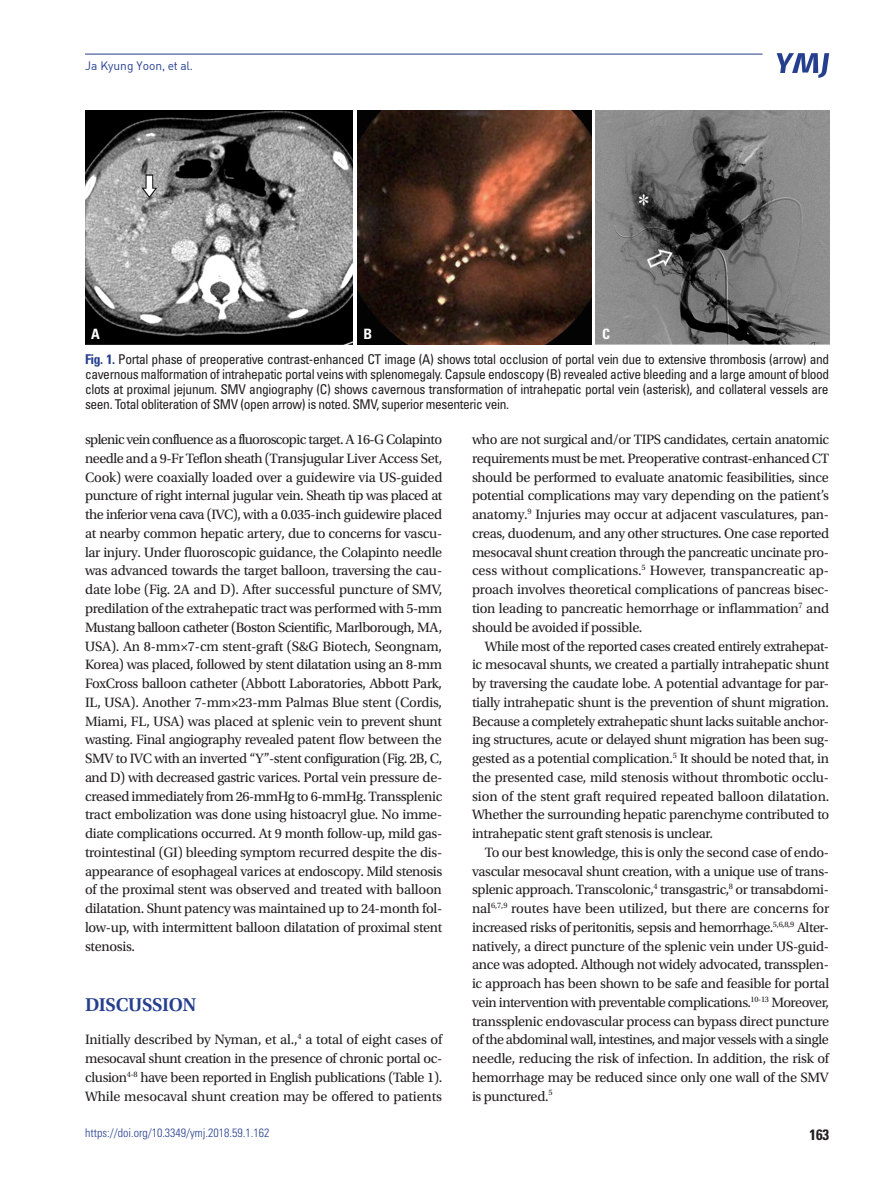
<style>
.page{position:relative;width:893px;height:1191px;background:#fff}
.page>*{position:absolute;margin:0;border:0;box-sizing:border-box;transform-origin:0 0}
.큰제목{font:600 19.5px "Utopia Std";letter-spacing:-.02em;color:#253f8e}
.t1{font:700 condensed 15px "Univers LT Std";color:#231f20}
.본문1{font:14.25px/18.8px "Utopia Std";letter-spacing:-.02em;color:#231f20;text-align:justify}
.본문{font:14.25px/18.8px "Utopia Std";letter-spacing:-.02em;color:#231f20;text-align:justify}
.t2{font:700 condensed 14.25px "Univers LT Std";color:#fff}
.사진설명{font:condensed 13.5px/15px "Univers LT Std";letter-spacing:-.03em;color:#231f20;text-align:justify}
.t3{font:300 condensed 12px "Univers LT Std";color:#253f8e}
.t4{font:12px "Dinreg";color:#253f8e}
.s1{font-weight:700;color:#253f8e}
</style>
<div class="page">
<svg style="left:777px;top:53px;width:52px;height:25px"></svg>
<hr style="left:85px;top:54px;width:678px;height:1px;background:#253f8e">
<img style="left:595px;top:111px;width:234px;height:233px">
<img style="left:357px;top:111px;width:234px;height:233px">
<img style="left:85px;top:111px;width:268px;height:233px">
<p class="t4" style="left:85px;top:58px;width:110px">Ja Kyung Yoon, et al.</p>
<p class="t2" style="left:91px;top:325px;width:10px">A</p>
<p class="t2" style="left:363px;top:325px;width:10px">B</p>
<p class="t2" style="left:602px;top:325px;width:9px">C</p>
<p class="사진설명" style="left:85px;top:351px;width:746px"><span class="s1">Fig. 1.</span> Portal phase of preoperative contrast-enhanced CT image (A) shows total occlusion of portal vein due to extensive thrombosis (arrow) and cavernous malformation of intrahepatic portal veins with splenomegaly. Capsule endoscopy (B) revealed active bleeding and a large amount of blood clots at proximal jejunum. SMV angiography (C) shows cavernous transformation of intrahepatic portal vein (asterisk), and collateral vessels are seen. Total obliteration of SMV (open arrow) is noted. SMV, superior mesenteric vein.</p>
<p class="본문1" style="left:85px;top:430px;width:359px">splenic vein confluence as a fluoroscopic target. A 16-G Colapinto needle and a 9-Fr Teflon sheath (Transjugular Liver Access Set, Cook) were coaxially loaded over a guidewire via US-guided puncture of right internal jugular vein. Sheath tip was placed at the inferior vena cava (IVC), with a 0.035-inch guidewire placed at nearby common hepatic artery, due to concerns for vascu&shy;lar injury. Under fluoroscopic guidance, the Colapinto needle was advanced towards the target balloon, traversing the cau&shy;date lobe (Fig. 2A and D). After successful puncture of SMV, predilation of the extrahepatic tract was performed with 5-mm Mustang balloon catheter (Boston Scientific, Marlborough, MA, USA). An 8-mm×7-cm stent-graft (S&amp;G Biotech, Seongnam, Korea) was placed, followed by stent dilatation using an 8-mm FoxCross balloon catheter (Abbott Laboratories, Abbott Park, IL, USA). Another 7-mm×23-mm Palmas Blue stent (Cordis, Miami, FL, USA) was placed at splenic vein to prevent shunt wasting. Final angiography revealed patent flow between the SMV to IVC with an inverted “Y”-stent configuration (Fig. 2B, C, and D) with decreased gastric varices. Portal vein pressure de&shy;creased immediately from 26-mmHg to 6-mmHg. Transsplenic tract embolization was done using histoacryl glue. No imme&shy;diate complications occurred. At 9 month follow-up, mild gas&shy;trointestinal (GI) bleeding symptom recurred despite the dis&shy;appearance of esophageal varices at endoscopy. Mild stenosis of the proximal stent was observed and treated with balloon dilatation. Shunt patency was maintained up to 24-month fol&shy;low-up, with intermittent balloon dilatation of proximal stent stenosis.</p>
<p class="큰제목" style="left:85px;top:994px;width:113px">DISCUSSION</p>
<p class="본문1" style="left:85px;top:1030px;width:359px">Initially described by Nyman, et al.,<sup>4</sup> a total of eight cases of mesocaval shunt creation in the presence of chronic portal oc&shy;clusion<sup>4-8</sup> have been reported in English publications (Table 1).<br>While mesocaval shunt creation may be offered to patients</p>
<p class="t3" style="left:85px;top:1125px;width:186px">https://doi.org/10.3349/ymj.2018.59.1.162</p>
<p class="본문1" style="left:472px;top:430px;width:359px">who are not surgical and/or TIPS candidates, certain anatomic requirements must be met. Preoperative contrast-enhanced CT should be performed to evaluate anatomic feasibilities, since potential complications may vary depending on the patient’s anatomy.<sup>9</sup> Injuries may occur at adjacent vasculatures, pan&shy;creas, duodenum, and any other structures. One case reported mesocaval shunt creation through the pancreatic uncinate pro&shy;cess without complications.<sup>5</sup> However, transpancreatic ap&shy;proach involves theoretical complications of pancreas bisec&shy;tion leading to pancreatic hemorrhage or inflammation<sup>7</sup> and should be avoided if possible.</p>
<p class="본문" style="left:472px;top:637px;width:359px;text-indent:13px">While most of the reported cases created entirely extrahepat&shy;ic mesocaval shunts, we created a partially intrahepatic shunt by traversing the caudate lobe. A potential advantage for par&shy;tially intrahepatic shunt is the prevention of shunt migration.<br>Because a completely extrahepatic shunt lacks suitable anchor&shy;ing structures, acute or delayed shunt migration has been sug&shy;gested as a potential complication.<sup>5</sup> It should be noted that, in the presented case, mild stenosis without thrombotic occlu&shy;sion of the stent graft required repeated balloon dilatation.<br>Whether the surrounding hepatic parenchyme contributed to intrahepatic stent graft stenosis is unclear.</p>
<p class="본문" style="left:472px;top:843px;width:359px;text-indent:13px">To our best knowledge, this is only the second case of endo&shy;vascular mesocaval shunt creation, with a unique use of trans&shy;splenic approach. Transcolonic,<sup>4</sup> transgastric,<sup>8</sup> or transabdomi&shy;nal<sup>6,7,9</sup> routes have been utilized, but there are concerns for increased risks of peritonitis, sepsis and hemorrhage.<sup>5,6,8,9</sup> Alter&shy;natively, a direct puncture of the splenic vein under US-guid&shy;ance was adopted. Although not widely advocated, transsplen&shy;ic approach has been shown to be safe and feasible for portal vein intervention with preventable complications.<sup>10-13</sup> Moreover, transsplenic endovascular process can bypass direct puncture of the abdominal wall, intestines, and major vessels with a single needle, reducing the risk of infection. In addition, the risk of hemorrhage may be reduced since only one wall of the SMV is punctured.<sup>5</sup></p>
<p class="t1" style="left:809px;top:1125px;width:21px">163</p>
</div>
